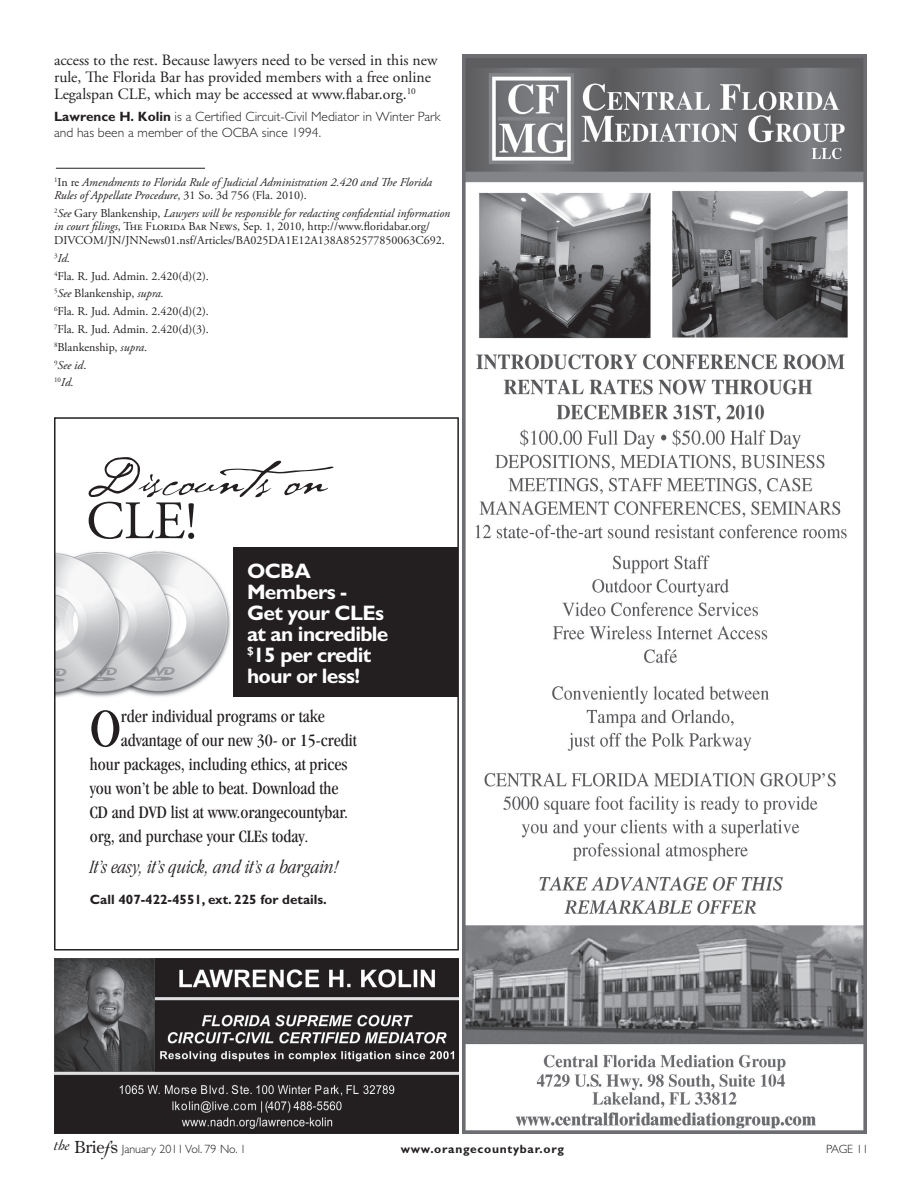
<style>
.page{position:relative;width:918px;height:1188px;background:#fff}
.page>*{position:absolute;margin:0;border:0;box-sizing:border-box;transform-origin:0 0}
.t1{font:condensed 56.1px "Garamond";color:#231f20}
.t2{font:54px "P22 Cezanne";color:#231f20}
.t3{font:54px "Adobe Garamond Pro";color:#231f20}
.t4{font:700 21px/21px "Gill Sans";letter-spacing:-.03em;color:#fff}
.t5{font:italic 300 condensed 19.5px "Garamond";color:#231f20}
.t6{font:condensed 18px "Garamond";color:#231f20}
.t7{font:15.75px/16.8px "Adobe Garamond Pro";color:#231f20}
.t8{font:300 13.5px/15.8px "Gill Sans";color:#231f20}
.t9{font:700 13.5px "Gill Sans";color:#231f20}
.t10{font:12px/17.9px "Adobe Garamond Pro";color:#231f20}
.t11{font:italic 12px/13.5px "Adobe Garamond Pro";color:#231f20}
.t12{font:300 12px "Gill Sans";color:#231f20}
.t13{font:700 12px "Gill Sans";letter-spacing:.06em;color:#231f20}
.s1{font-weight:700}
.s2{font-style:normal}
.s3{font-style:italic}
.s4{font-family:"Adobe Garamond Pro";font-stretch:normal;font-size:15.75px}
.s5{font-family:"Century Old Style Std";font-weight:400;font-size:16.5px}
.s6{font-family:"Cochin";font-weight:400;font-style:italic;font-size:20.1px}
</style>
<div class="page">
<hr style="left:56px;top:168px;width:149px;height:1px;background:#231f20">
<img style="left:462px;top:54px;width:405px;height:1080px">
<img style="left:54px;top:959px;width:405px;height:175px">
<div style="left:63px;top:548px;width:395px;height:149px;background:#231f20"></div>
<img style="left:57px;top:548px;width:176px;height:150px">
<div style="left:54px;top:417px;width:405px;height:534px;border:2px solid #231f20"></div>
<h3 class="t7" style="left:54px;top:53px;width:385px">access to the rest. Because lawyers need to be versed in this new rule, The Florida Bar has provided members with a free online<br>Legalspan CLE, which may be accessed at www.flabar.org.<sup>10</sup></h3>
<p class="t8" style="left:54px;top:109px;width:388px"><span class="s1">Lawrence H. Kolin</span> is a Certified Circuit-Civil Mediator in Winter Park and has been a member of the OCBA since 1994.</p>
<p class="t11" style="left:54px;top:175px;width:380px"><sup>1</sup><span class="s2">In re</span> Amendments to Florida Rule of Judicial Administration 2.420 and The Florida<br>Rules of Appellate Procedure<span class="s2">, 31 So. 3d 756 (Fla. 2010).</span></p>
<p class="t10" style="left:54px;top:207px;width:398px;line-height:13.5px"><sup>2</sup><span class="s3">See</span> Gary Blankenship, <span class="s3">Lawyers will be responsible for redacting confidential information in court filings</span>, The Florida Bar News, Sep. 1, 2010, http://www.floridabar.org/<br>DIVCOM/JN/JNNews01.nsf/Articles/BA025DA1E12A138A852577850063C692.</p>
<p class="t10" style="left:54px;top:249px;width:156px"><sup>3</sup><span class="s3">Id.<br></span><sup>4</sup>Fla. R. Jud. Admin. 2.420(d)(2).<br><sup>5</sup><span class="s3">See</span> Blankenship, <span class="s3">supra.<br></span><sup>6</sup>Fla. R. Jud. Admin. 2.420(d)(2).<br><sup>7</sup>Fla. R. Jud. Admin. 2.420(d)(3).<br><sup>8</sup>Blankenship, <span class="s3">supra</span>.<br><sup>9</sup><span class="s3">See id</span>.<br><sup>10</sup><span class="s3">Id.</span></p>
<h2 class="t2" style="left:86px;top:441px;width:272px">Discounts on</h2>
<h2 class="t3" style="left:86px;top:489px;width:112px">CLE!</h2>
<h3 class="t4" style="left:247px;top:561px;width:143px">OCBA<br>Members -<br>Get your CLEs at an incredible <sup>$</sup>15 per credit hour or less!</h3>
<h1 class="t1" style="left:90px;top:697px;width:33px">O</h1>
<h3 class="t6" style="left:121px;top:706px;width:205px">rder individual programs or take</h3>
<h3 class="t6" style="left:121px;top:730px;width:237px">advantage of our new 30- or 15-credit</h3>
<h3 class="t6" style="left:90px;top:754px;width:259px">hour packages, including ethics, at prices</h3>
<h3 class="t6" style="left:90px;top:778px;width:250px">you won’t be able to beat. Download the</h3>
<h3 class="t6" style="left:90px;top:802px;width:260px">CD and DVD list at www.orangecountybar.</h3>
<h3 class="t6" style="left:90px;top:826px;width:220px">org, and purchase your CLEs today<span class="s4">.</span></h3>
<h3 class="t5" style="left:90px;top:856px;width:251px">It’s easy, it’s quick, and it’s a bargain!</h3>
<p class="t9" style="left:90px;top:891px;width:239px">Call 407-422-4551, ext. 225 for details.</p>
<p class="t12" style="left:54px;top:1142px;width:194px"><sup>the</sup> <span class="s5">Brie</span><span class="s6">f</span><span class="s5">s</span> January 2011 Vol. 79 No. 1</p>
<p class="t13" style="left:401px;top:1141px;width:165px">www.orangecountybar.org</p>
<p class="t12" style="left:826px;top:1142px;width:44px">PAGE 11</p>
</div>
